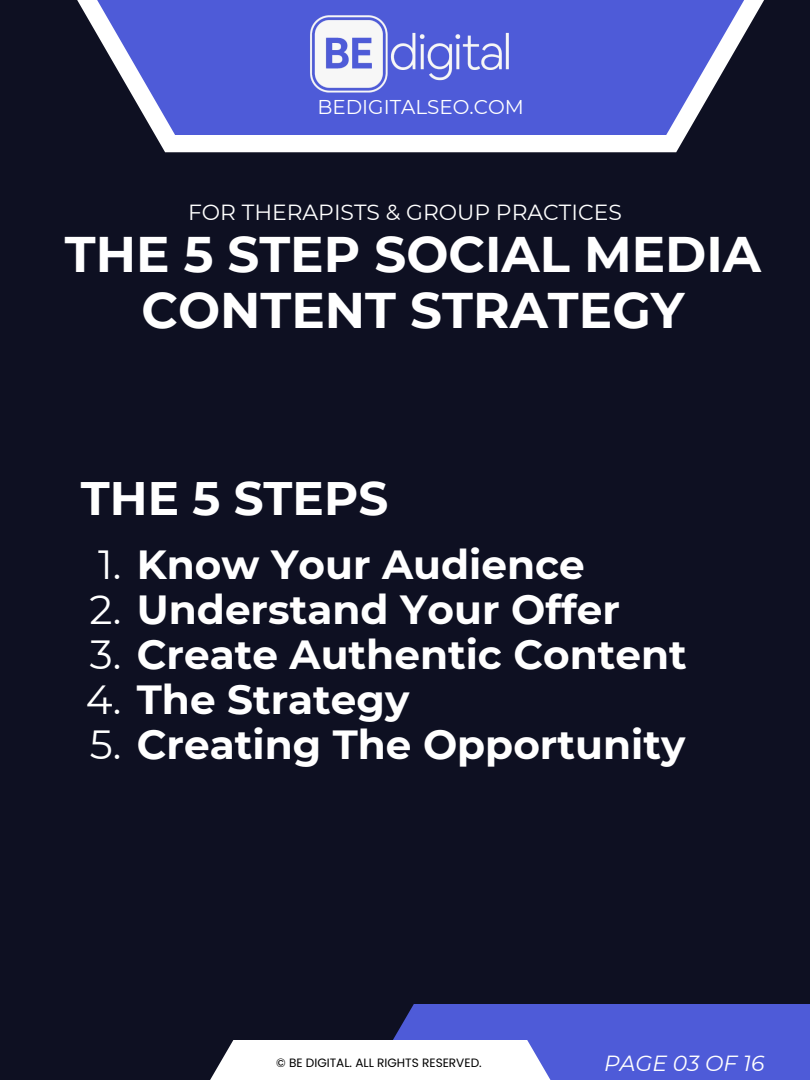
<style>
.page{position:relative;width:810px;height:1080px;background:#0e1022}
.page>*{position:absolute;margin:0;border:0;box-sizing:border-box;transform-origin:0 0}
.t1{font:700 49.94px/55.3px "Montserrat";color:#fff;text-align:center}
.t2{font:700 46.88px "Montserrat";color:#fff}
.t3{font:700 40.62px "Montserrat";color:#fff}
.t4{font:21.88px "Montserrat";color:#fff}
.t5{font:italic 21.88px "Montserrat";color:#fff}
.t6{font:19.94px "Montserrat";color:#fff}
.t7{font:12.06px "Poppins";color:#000}
.s1{font-weight:400}
</style>
<div class="page">
<div style="left:155px;top:135px;width:531px;height:17px;background:#fff"></div>
<svg style="left:77px;top:0;width:687px;height:135px;fill:#4e5bd8"></svg>
<div style="left:357px;top:1004px;width:453px;height:76px;background:#4e5bd8"></div>
<svg style="left:210px;top:1040px;width:341px;height:40px;background:#f0f0f5"></svg>
<img style="left:285px;top:0;width:256px;height:107px">
<p class="t6" style="left:317px;top:95px;width:208px">BEDIGITALSEO.COM</p>
<h3 class="t4" style="left:188px;top:198px;width:435px">FOR THERAPISTS &amp; GROUP PRACTICES</h3>
<p class="t1" style="left:65px;top:227px;width:698px">THE 5 STEP SOCIAL MEDIA<br>CONTENT STRATEGY</p>
<h1 class="t2" style="left:81px;top:469px;width:309px">THE 5 STEPS</h1>
<h1 class="t3" style="left:98px;top:540px;width:488px"><span class="s1">1.</span> Know Your Audience</h1>
<p class="t3" style="left:90px;top:585px;width:532px"><span class="s1">2.</span> Understand Your Offer</p>
<p class="t3" style="left:90px;top:630px;width:599px"><span class="s1">3.</span> Create Authentic Content</p>
<p class="t3" style="left:86px;top:675px;width:325px"><span class="s1">4.</span> The Strategy</p>
<p class="t3" style="left:90px;top:720px;width:597px"><span class="s1">5.</span> Creating The Opportunity</p>
<p class="t7" style="left:276px;top:1054px;width:207px">© BE DIGITAL. ALL RIGHTS RESERVED.</p>
<h3 class="t5" style="left:604px;top:1050px;width:162px">PAGE 03 OF 16</h3>
</div>
